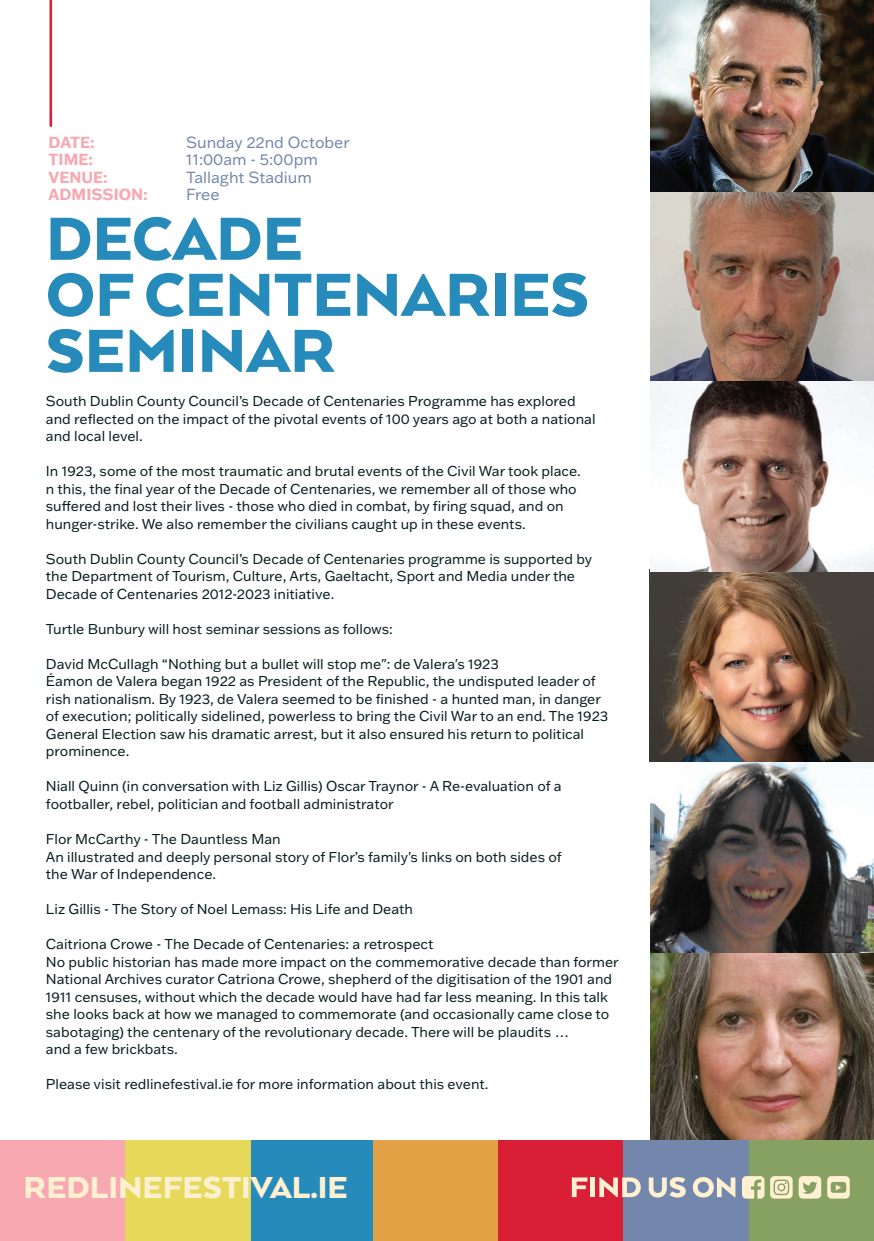
<style>
.page{position:relative;width:874px;height:1241px;background:#fff}
.page>*{position:absolute;margin:0;border:0;box-sizing:border-box;transform-origin:0 0}
.t1{font:900 70px/56px "Arquitecta";color:#268aba}
.t2{font:900 35px "Arquitecta";color:#fff0d1}
.t3{font:15.75px "Franklin Gothic ATF";color:#7387ad}
.t4{font:700 15.75px "Franklin Gothic ATF";color:#f7a8b0}
.t5{font:14px/17.5px "Franklin Gothic ATF";color:#071c1c}
</style>
<div class="page">
<img style="left:649px;top:569px;width:224px;height:571px">
<img style="left:650px;top:192px;width:223px;height:379px">
<img style="left:650px;top:0;width:223px;height:192px">
<hr style="left:49px;top:0;width:3px;height:127px;background:#d72237">
<div style="left:497px;top:1140px;width:126px;height:100px;background:#d91f36"></div>
<div style="left:748px;top:1140px;width:125px;height:100px;background:#87a163"></div>
<div style="left:372px;top:1140px;width:125px;height:100px;background:#e3a145"></div>
<div style="left:0;top:1140px;width:125px;height:100px;background:#f7a8b0"></div>
<div style="left:623px;top:1140px;width:125px;height:100px;background:#7387ad"></div>
<div style="left:247px;top:1140px;width:125px;height:100px;background:#268aba"></div>
<div style="left:125px;top:1140px;width:125px;height:100px;background:#e6d959"></div>
<svg style="left:742px;top:1175px;width:50px;height:23px"></svg>
<svg style="left:798px;top:1176px;width:22px;height:22px"></svg>
<svg style="left:827px;top:1176px;width:22px;height:22px"></svg>
<svg style="left:571px;top:1177px;width:16px;height:19px"></svg>
<hr style="left:590px;top:1177px;width:4px;height:19px;background:#fff0d1">
<svg style="left:599px;top:1177px;width:41px;height:19px"></svg>
<svg style="left:648px;top:1177px;width:37px;height:20px"></svg>
<svg style="left:692px;top:1177px;width:43px;height:20px"></svg>
<p class="t4" style="left:49px;top:131px;width:48px">DATE:</p>
<p class="t3" style="left:186px;top:131px;width:165px">Sunday 22nd October</p>
<p class="t4" style="left:49px;top:149px;width:46px">TIME:</p>
<p class="t3" style="left:186px;top:149px;width:133px">11:00am - 5:00pm</p>
<p class="t4" style="left:49px;top:166px;width:61px">VENUE:</p>
<p class="t3" style="left:186px;top:166px;width:127px">Tallaght Stadium</p>
<p class="t4" style="left:49px;top:184px;width:101px">ADMISSION:</p>
<p class="t3" style="left:186px;top:184px;width:35px">Free</p>
<p class="t1" style="left:46px;top:209px;width:258px">DECADE</p>
<p class="t1" style="left:46px;top:265px;width:544px">OF CENTENARIES<br>SEMINAR</p>
<p class="t5" style="left:46px;top:392px;width:531px">South Dublin County Council’s Decade of Centenaries Programme has explored</p>
<p class="t5" style="left:46px;top:409px;width:551px">and reflected on the impact of the pivotal events of 100 years ago at both a national</p>
<p class="t5" style="left:46px;top:427px;width:98px">and local level.</p>
<p class="t5" style="left:46px;top:462px;width:536px">In 1923, some of the most traumatic and brutal events of the Civil War took place.</p>
<p class="t5" style="left:46px;top:479px;width:532px">n this, the final year of the Decade of Centenaries, we remember all of those who</p>
<p class="t5" style="left:46px;top:497px;width:519px">suffered and lost their lives - those who died in combat, by firing squad, and on</p>
<p class="t5" style="left:46px;top:514px;width:481px">hunger-strike. We also remember the civilians caught up in these events.</p>
<p class="t5" style="left:46px;top:549px;width:547px">South Dublin County Council’s Decade of Centenaries programme is supported by</p>
<p class="t5" style="left:46px;top:567px;width:530px">the Department of Tourism, Culture, Arts, Gaeltacht, Sport and Media under the</p>
<p class="t5" style="left:46px;top:584px;width:290px">Decade of Centenaries 2012-2023 initiative.</p>
<p class="t5" style="left:46px;top:619px;width:348px">Turtle Bunbury will host seminar sessions as follows:</p>
<p class="t5" style="left:46px;top:654px;width:454px">David McCullagh “Nothing but a bullet will stop me": de Valera's 1923</p>
<p class="t5" style="left:46px;top:672px;width:551px">Éamon de Valera began 1922 as President of the Republic, the undisputed leader of</p>
<p class="t5" style="left:46px;top:689px;width:556px">rish nationalism. By 1923, de Valera seemed to be finished - a hunted man, in danger</p>
<p class="t5" style="left:46px;top:707px;width:563px">of execution; politically sidelined, powerless to bring the Civil War to an end. The 1923</p>
<p class="t5" style="left:46px;top:724px;width:539px">General Election saw his dramatic arrest, but it also ensured his return to political</p>
<p class="t5" style="left:46px;top:742px;width:85px">prominence.</p>
<p class="t5" style="left:46px;top:777px;width:517px">Niall Quinn (in conversation with Liz Gillis) Oscar Traynor - A Re-evaluation of a</p>
<p class="t5" style="left:46px;top:794px;width:349px">footballer, rebel, politician and football administrator</p>
<p class="t5" style="left:46px;top:829px;width:236px">Flor McCarthy - The Dauntless Man</p>
<p class="t5" style="left:46px;top:847px;width:517px">An illustrated and deeply personal story of Flor’s family's links on both sides of</p>
<p class="t5" style="left:46px;top:864px;width:172px">the War of Independence.</p>
<p class="t5" style="left:46px;top:899px;width:368px">Liz Gillis - The Story of Noel Lemass: His Life and Death</p>
<p class="t5" style="left:46px;top:934px;width:389px">Caitriona Crowe - The Decade of Centenaries: a retrospect</p>
<p class="t5" style="left:46px;top:952px;width:574px">No public historian has made more impact on the commemorative decade than former<br>National Archives curator Catriona Crowe, shepherd of the digitisation of the 1901 and<br>1911 censuses, without which the decade would have had far less meaning. In this talk</p>
<p class="t5" style="left:46px;top:1004px;width:564px">she looks back at how we managed to commemorate (and occasionally came close to sabotaging) the centenary of the revolutionary decade. There will be plaudits …</p>
<p class="t5" style="left:46px;top:1039px;width:133px">and a few brickbats.</p>
<p class="t5" style="left:46px;top:1074px;width:444px">Please visit redlinefestival.ie for more information about this event.</p>
<p class="t2" style="left:24px;top:1165px;width:325px">REDLINEFESTIVAL.IE</p>
</div>
